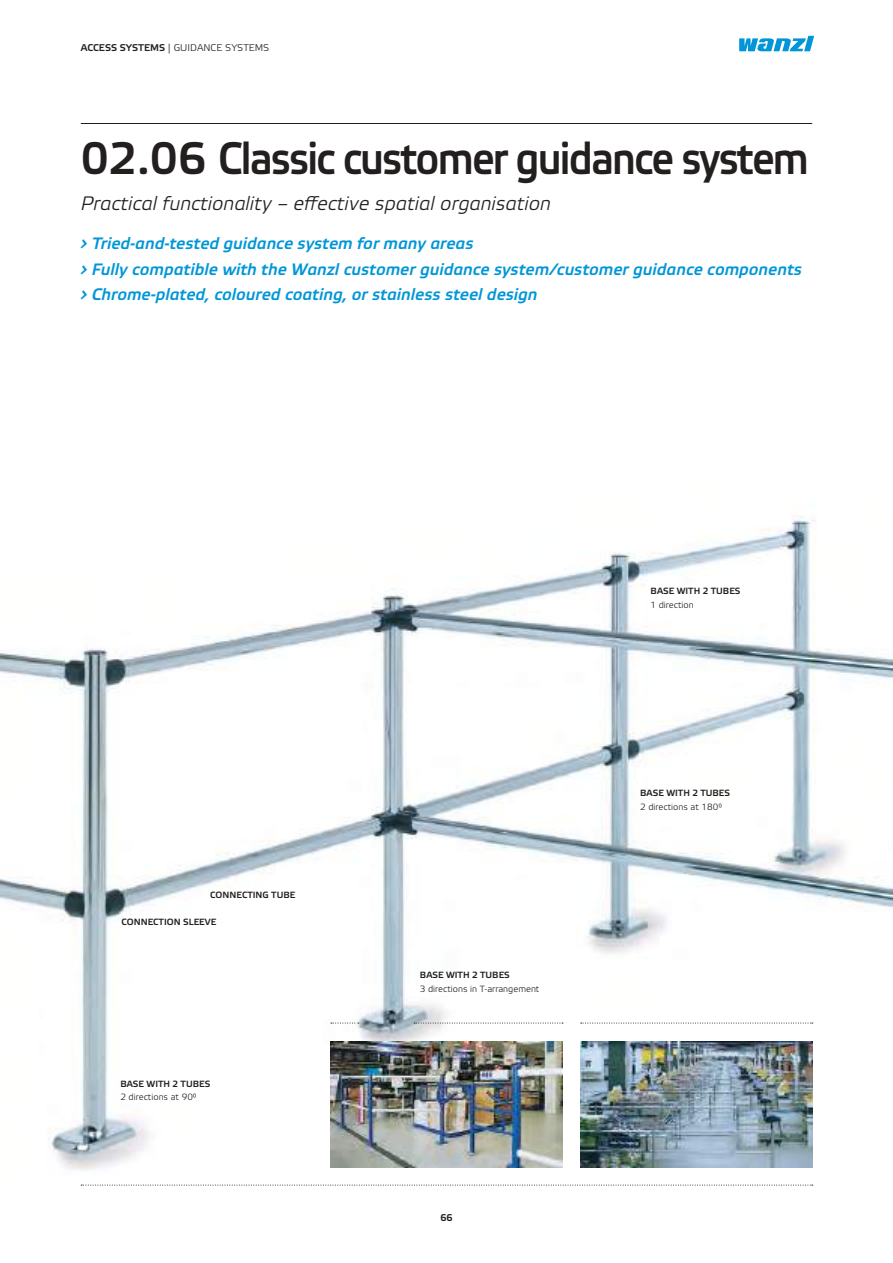
<style>
.page{position:relative;width:893px;height:1263px;background:#fff}
.page>*{position:absolute;margin:0;border:0;box-sizing:border-box;transform-origin:0 0}
.t1{font:500 45px "Wanzl Etelka";letter-spacing:-.045em;color:#241f1f}
.t2{font:italic 300 19.5px "Wanzl Etelka";color:#241f1f}
.t3{font:italic 500 16.5px/25.5px "Wanzl Etelka";color:#0096d7}
.t4{font:300 9.75px "Wanzl Etelka";color:#241f1f}
.t5{font:500 9.75px "Wanzl Etelka";color:#241f1f}
.t6{font:500 9px "Wanzl Etelka";color:#241f1f}
.t7{font:300 9px "Wanzl Etelka";color:#241f1f}
.s1{font-weight:500}
</style>
<div class="page">
<img style="left:0;top:35px;width:893px;height:1151px">
<svg style="left:739px;top:36px;width:75px;height:15px"></svg>
<hr style="left:81px;top:123px;width:731px;height:1px;background:#241f1f">
<svg style="left:581px;top:1023px;width:232px;height:1px"></svg>
<svg style="left:81px;top:1185px;width:732px;height:1px"></svg>
<svg style="left:331px;top:1023px;width:28px;height:1px"></svg>
<img style="left:580px;top:1041px;width:232px;height:126px">
<img style="left:331px;top:1041px;width:231px;height:126px">
<svg style="left:414px;top:1023px;width:149px;height:1px"></svg>
<p class="t4" style="left:81px;top:42px;width:190px"><span class="s1">ACCESS SYSTEMS</span> | GUIDANCE SYSTEMS</p>
<h1 class="t1" style="left:81px;top:132px;width:730px">02.06 Classic customer guidance system</h1>
<p class="t2" style="left:81px;top:192px;width:472px">Practical functionality – effective spatial organisation</p>
<p class="t3" style="left:81px;top:232px;width:723px">› Tried-and-tested guidance system for many areas<br>› Fully compatible with the Wanzl customer guidance system/customer guidance components › Chrome-plated, coloured coating, or stainless steel design</p>
<p class="t6" style="left:651px;top:586px;width:91px">BASE WITH 2 TUBES</p>
<p class="t7" style="left:651px;top:600px;width:45px">1 direction</p>
<p class="t6" style="left:210px;top:889px;width:87px">CONNECTING TUBE</p>
<p class="t6" style="left:122px;top:916px;width:96px">CONNECTION SLEEVE</p>
<p class="t6" style="left:120px;top:1078px;width:91px">BASE WITH 2 TUBES</p>
<p class="t7" style="left:120px;top:1092px;width:78px">2 directions at 90°</p>
<p class="t6" style="left:420px;top:970px;width:91px">BASE WITH 2 TUBES</p>
<p class="t7" style="left:420px;top:983px;width:121px">3 directions in T-arrangement</p>
<p class="t5" style="left:440px;top:1212px;width:14px">66</p>
<p class="t6" style="left:640px;top:788px;width:91px">BASE WITH 2 TUBES</p>
<p class="t7" style="left:640px;top:801px;width:83px">2 directions at 180°</p>
</div>
